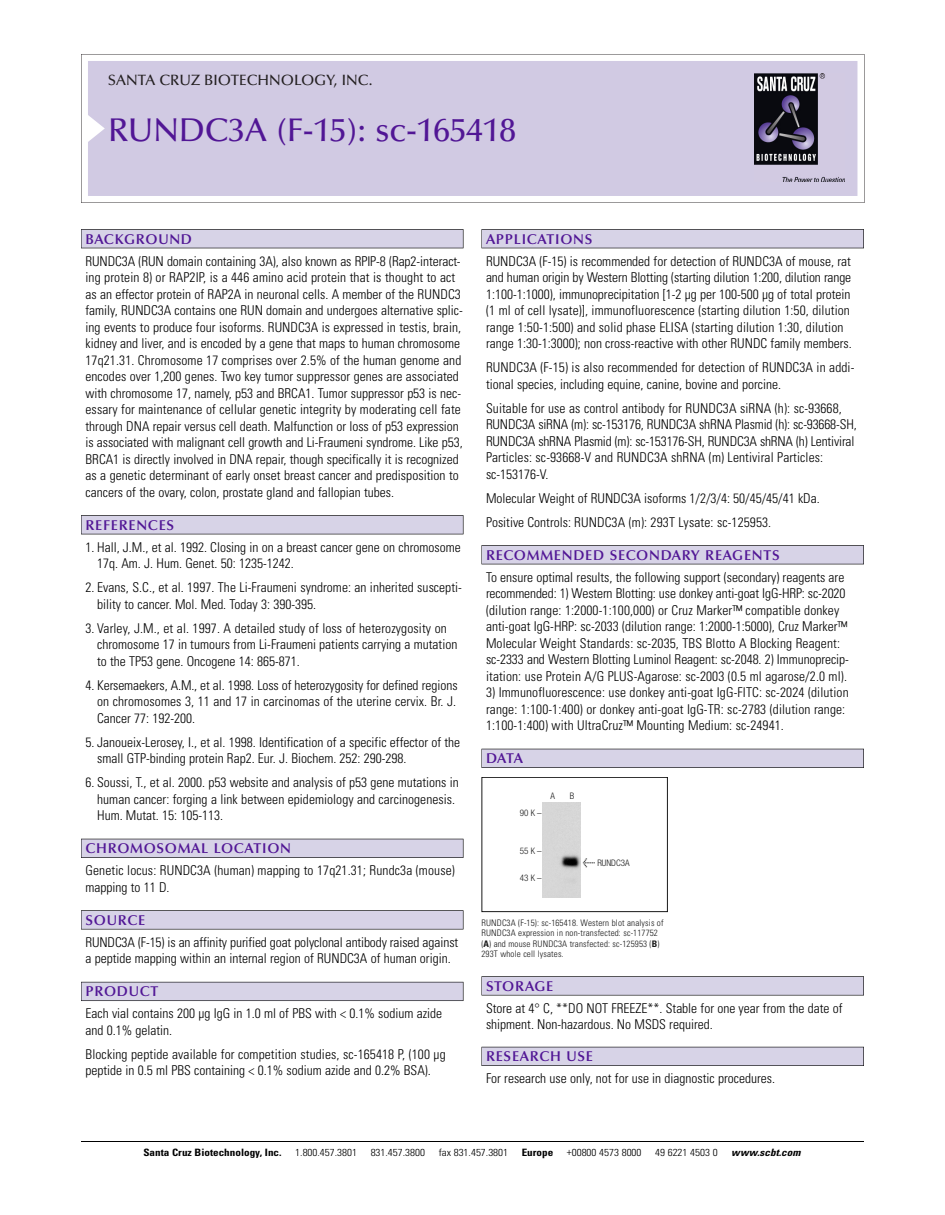
<style>
.page{position:relative;width:945px;height:1215px;background:#fff}
.page>*{position:absolute;margin:0;border:0;box-sizing:border-box;transform-origin:0 0}
.t1{font:500 33px "Optima";color:#511695}
.t2{font:500 15px "Optima";color:#231f20}
.t3{font:600 14.25px "Optima";letter-spacing:.05em;color:#511695}
.t4{font:300 condensed 13.5px/16.5px "Univers";color:#000}
.t5{font:300 condensed 10.2px "Univers";color:#000;scale:1.1 1}
.t6{font:700 condensed 10.2px "Univers";color:#000;scale:1.1 1}
.t7{font:italic 700 condensed 10.2px "Univers";letter-spacing:.005em;color:#000;scale:1.1 1}
.t8{font:9px/10.5px "Univers Condensed Light+WFBKFV";letter-spacing:.015em;color:#191919}
.t9{font:9px "Helvetica Neue Light Cond+LEAVBY";color:#191919}
.s1{font-family:"Meta Plus Book Roman+JWQZTU";font-size:10.5px}
.s2{font-family:"Univers Condensed Bold+FKAIBC"}
</style>
<div class="page">
<svg style="left:81px;top:54px;width:783px;height:149px"></svg>
<div style="left:88px;top:61px;width:769px;height:135px;background:#d1cae3"></div>
<img style="left:755px;top:74px;width:90px;height:108px">
<div style="left:81px;top:229px;width:382px;height:19px;background:#525156"></div>
<div style="left:81px;top:230px;width:382px;height:18px;background:#d7d3e7"></div>
<div style="left:81px;top:515px;width:382px;height:19px;background:#525155"></div>
<div style="left:81px;top:516px;width:382px;height:18px;background:#d7d3e7"></div>
<div style="left:81px;top:839px;width:382px;height:19px;background:#525158"></div>
<div style="left:81px;top:839px;width:382px;height:18px;background:#d7d3e7"></div>
<div style="left:81px;top:910px;width:382px;height:19px;background:#575759"></div>
<div style="left:81px;top:911px;width:382px;height:18px;background:#d7d3e7"></div>
<div style="left:81px;top:982px;width:382px;height:19px;background:#5b5a62"></div>
<div style="left:81px;top:982px;width:382px;height:18px;background:#d7d3e7"></div>
<div style="left:482px;top:229px;width:382px;height:19px;background:#525156"></div>
<div style="left:482px;top:230px;width:381px;height:18px;background:#d7d3e7"></div>
<div style="left:482px;top:545px;width:382px;height:19px;background:#525155"></div>
<div style="left:482px;top:546px;width:381px;height:18px;background:#d7d3e7"></div>
<div style="left:482px;top:749px;width:382px;height:19px;background:#525158"></div>
<div style="left:482px;top:749px;width:381px;height:18px;background:#d7d3e7"></div>
<div style="left:482px;top:976px;width:382px;height:19px;background:#575759"></div>
<div style="left:482px;top:977px;width:381px;height:18px;background:#d7d3e7"></div>
<div style="left:482px;top:1047px;width:382px;height:19px;background:#54535a"></div>
<div style="left:482px;top:1047px;width:381px;height:18px;background:#d7d3e7"></div>
<hr style="left:81px;top:1141px;width:783px;height:1px;background:#000">
<div style="left:482px;top:777px;width:186px;height:135px;border:1px solid #191919"></div>
<img style="left:543px;top:802px;width:38px;height:95px">
<p class="t2" style="left:108px;top:74px;width:266px">SANTA CRUZ BIOTECHNOLOGY, INC.</p>
<h1 class="t1" style="left:108px;top:117px;width:410px">RUNDC3A (F-15): sc-165418</h1>
<p class="t3" style="left:86px;top:233px;width:108px">BACKGROUND</p>
<p class="t4" style="left:86px;top:254px;width:379px">RUNDC3A (RUN domain containing 3A), also known as RPIP-8 (Rap2-interact&shy;ing protein 8) or RAP2IP, is a 446 amino acid protein that is thought to act as an effector protein of RAP2A in neuronal cells. A member of the RUNDC3 family, RUNDC3A contains one RUN domain and undergoes alternative splic&shy;ing events to produce four isoforms. RUNDC3A is expressed in testis, brain, kidney and liver, and is encoded by a gene that maps to human chromosome 17q21.31. Chromosome 17 comprises over 2.5% of the human genome and encodes over 1,200 genes. Two key tumor suppressor genes are associated with chromosome 17, namely, p53 and BRCA1. Tumor suppressor p53 is nec&shy;essary for maintenance of cellular genetic integrity by moderating cell fate through DNA repair versus cell death. Malfunction or loss of p53 expression is associated with malignant cell growth and Li-Fraumeni syndrome. Like p53, BRCA1 is directly involved in DNA repair, though specifically it is recognized as a genetic determinant of early onset breast cancer and predisposition to cancers of the ovary, colon, prostate gland and fallopian tubes.</p>
<p class="t3" style="left:86px;top:519px;width:90px">REFERENCES</p>
<p class="t4" style="left:97px;top:540px;width:365px;text-indent:-12px">1. Hall, J.M., et al. 1992. Closing in on a breast cancer gene on chromosome<br>17q. Am. J. Hum. Genet. 50: 1235-1242.</p>
<p class="t4" style="left:97px;top:580px;width:366px;text-indent:-12px">2. Evans, S.C., et al. 1997. The Li-Fraumeni syndrome: an inherited suscepti&shy;bility to cancer. Mol. Med. Today 3: 390-395.</p>
<p class="t4" style="left:97px;top:621px;width:362px;text-indent:-12px">3. Varley, J.M., et al. 1997. A detailed study of loss of heterozygosity on chromosome 17 in tumours from Li-Fraumeni patients carrying a mutation to the TP53 gene. Oncogene 14: 865-871.</p>
<p class="t4" style="left:97px;top:678px;width:362px;text-align:justify;text-indent:-12px">4. Kersemaekers, A.M., et al. 1998. Loss of heterozygosity for defined regions on chromosomes 3, 11 and 17 in carcinomas of the uterine cervix. Br. J.<br>Cancer 77: 192-200.</p>
<p class="t4" style="left:97px;top:735px;width:364px;text-indent:-12px">5. Janoueix-Lerosey, I., et al. 1998. Identification of a specific effector of the small GTP-binding protein Rap2. Eur. J. Biochem. 252: 290-298.</p>
<p class="t4" style="left:97px;top:775px;width:363px;text-indent:-12px">6. Soussi, T., et al. 2000. p53 website and analysis of p53 gene mutations in human cancer: forging a link between epidemiology and carcinogenesis.<br>Hum. Mutat. 15: 105-113.</p>
<p class="t3" style="left:86px;top:843px;width:207px">CHROMOSOMAL LOCATION</p>
<p class="t4" style="left:86px;top:863px;width:371px">Genetic locus: RUNDC3A (human) mapping to 17q21.31; Rundc3a (mouse) mapping to 11 D.</p>
<p class="t3" style="left:86px;top:914px;width:61px">SOURCE</p>
<p class="t4" style="left:86px;top:935px;width:374px">RUNDC3A (F-15) is an affinity purified goat polyclonal antibody raised against a peptide mapping within an internal region of RUNDC3A of human origin.</p>
<p class="t3" style="left:86px;top:986px;width:74px">PRODUCT</p>
<p class="t4" style="left:86px;top:1006px;width:358px">Each vial contains 200 µg IgG in 1.0 ml of PBS with &lt; 0.1% sodium azide and 0.1% gelatin.</p>
<p class="t4" style="left:86px;top:1047px;width:362px">Blocking peptide available for competition studies, sc-165418 P, (100 µg peptide in 0.5 ml PBS containing &lt; 0.1% sodium azide and 0.2% BSA).</p>
<p class="t3" style="left:486px;top:233px;width:108px">APPLICATIONS</p>
<p class="t4" style="left:486px;top:254px;width:367px">RUNDC3A (F-15) is recommended for detection of RUNDC3A of mouse, rat and human origin by Western Blotting (starting dilution 1:200, dilution range 1:100-1:1000), immunoprecipitation [1-2 µg per 100-500 µg of total protein (1 ml of cell lysate)], immunofluorescence (starting dilution 1:50, dilution range 1:50-1:500) and solid phase ELISA (starting dilution 1:30, dilution range 1:30-1:3000); non cross-reactive with other RUNDC family members.</p>
<p class="t4" style="left:486px;top:360px;width:370px">RUNDC3A (F-15) is also recommended for detection of RUNDC3A in addi&shy;tional species, including equine, canine, bovine and porcine.</p>
<p class="t4" style="left:486px;top:401px;width:372px">Suitable for use as control antibody for RUNDC3A siRNA (h): sc-93668, RUNDC3A siRNA (m): sc-153176, RUNDC3A shRNA Plasmid (h): sc-93668-SH, RUNDC3A shRNA Plasmid (m): sc-153176-SH, RUNDC3A shRNA (h) Lentiviral Particles: sc-93668-V and RUNDC3A shRNA (m) Lentiviral Particles: sc-153176-V.</p>
<p class="t4" style="left:486px;top:487px;width:335px;line-height:24px">Molecular Weight of RUNDC3A isoforms 1/2/3/4: 50/45/45/41 kDa.<br>Positive Controls: RUNDC3A (m): 293T Lysate: sc-125953.</p>
<p class="t3" style="left:486px;top:549px;width:295px">RECOMMENDED SECONDARY REAGENTS</p>
<p class="t4" style="left:486px;top:570px;width:364px">To ensure optimal results, the following support (secondary) reagents are recommended: 1) Western Blotting: use donkey anti-goat IgG-HRP: sc-2020 (dilution range: 1:2000-1:100,000) or Cruz Marker™ compatible donkey anti-goat IgG-HRP: sc-2033 (dilution range: 1:2000-1:5000), Cruz Marker™ Molecular Weight Standards: sc-2035, TBS Blotto A Blocking Reagent: sc-2333 and Western Blotting Luminol Reagent: sc-2048. 2) Immunoprecip&shy;itation: use Protein A/G PLUS-Agarose: sc-2003 (0.5 ml agarose/2.0 ml).</p>
<p class="t4" style="left:486px;top:685px;width:364px">3) Immunofluorescence: use donkey anti-goat IgG-FITC: sc-2024 (dilution range: 1:100-1:400) or donkey anti-goat IgG-TR: sc-2783 (dilution range:<br>1:100-1:400) with UltraCruz™ Mounting Medium: sc-24941.</p>
<p class="t3" style="left:486px;top:753px;width:39px">DATA</p>
<p class="t9" style="left:520px;top:810px;width:23px">90K–</p>
<p class="t9" style="left:520px;top:848px;width:23px">55K–</p>
<p class="t9" style="left:520px;top:875px;width:23px">43K–</p>
<p class="t9" style="left:550px;top:792px;width:6px">A</p>
<p class="t9" style="left:570px;top:792px;width:6px">B</p>
<p class="t9" style="left:583px;top:859px;width:48px"><span class="s1">&lt;</span> RUNDC3A</p>
<p class="t8" style="left:482px;top:918px;width:184px">RUNDC3A (F-15): sc-165418. Western blot analysis of RUNDC3A expression in non-transfected: sc-117752 (<span class="s2">A</span>) and mouse RUNDC3A transfected: sc-125953 (<span class="s2">B</span>)<br>293T whole cell lysates.</p>
<p class="t3" style="left:486px;top:980px;width:69px">STORAGE</p>
<p class="t4" style="left:486px;top:1001px;width:358px">Store at 4° C, **DO NOT FREEZE**. Stable for one year from the date of shipment. Non-hazardous. No MSDS required.</p>
<p class="t3" style="left:486px;top:1051px;width:109px">RESEARCH USE</p>
<p class="t4" style="left:486px;top:1071px;width:290px">For research use only, not for use in diagnostic procedures.</p>
<p class="t6" style="left:143px;top:1148px;width:127px">Santa Cruz Biotechnology, Inc.</p>
<p class="t5" style="left:295px;top:1148px;width:58px">1.800.457.3801</p>
<p class="t5" style="left:371px;top:1148px;width:51px">831.457.3800</p>
<p class="t5" style="left:439px;top:1148px;width:65px">fax 831.457.3801</p>
<p class="t6" style="left:522px;top:1148px;width:30px">Europe</p>
<p class="t5" style="left:567px;top:1148px;width:69px">+00800 4573 8000</p>
<p class="t5" style="left:655px;top:1148px;width:58px">49 6221 4503 0</p>
<p class="t7" style="left:731px;top:1148px;width:64px">www.scbt.com</p>
</div>
